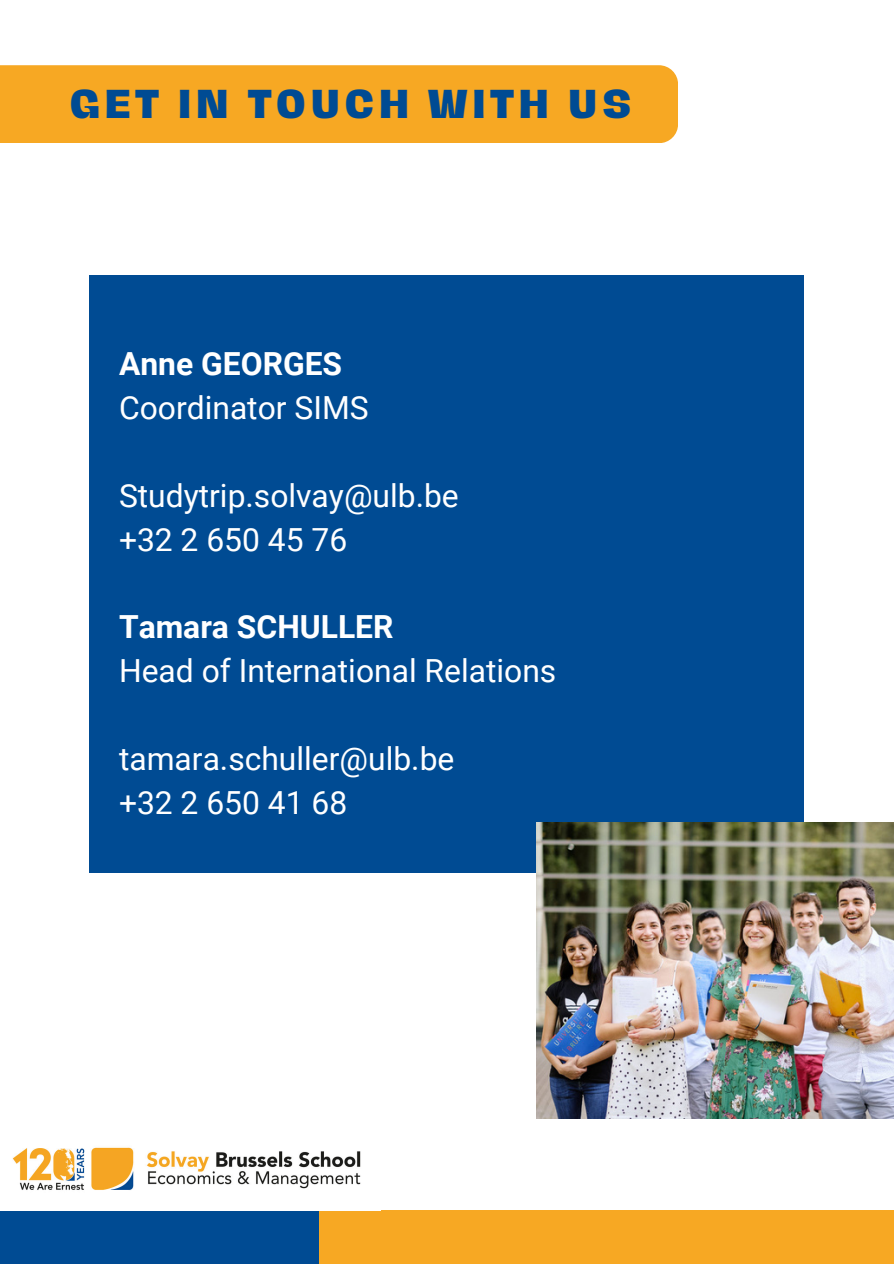
<style>
.page{position:relative;width:894px;height:1264px;background:#fff}
.page>*{position:absolute;margin:0;border:0;box-sizing:border-box;transform-origin:0 0}
.t1{font:800 41.4px "Hagrid";color:#004b93}
.t2{font:800 36.9px "Hagrid";letter-spacing:.15em;color:#004b93}
.t3{font:31.8px "Roboto";color:#fff}
.t4{font:700 31.8px "Roboto";color:#fff}
</style>
<div class="page">
<svg style="left:803px;top:377px;width:1px;height:84px"></svg>
<div style="left:0;top:1210px;width:319px;height:53px;background:#004b93"></div>
<div style="left:319px;top:1210px;width:574px;height:53px;background:#f7a823"></div>
<div style="left:89px;top:275px;width:714px;height:597px;background:#004b93"></div>
<img style="left:536px;top:822px;width:356px;height:296px">
<img style="left:12px;top:1147px;width:349px;height:43px">
<div style="left:0;top:65px;width:677px;height:78px;background:#f7a823"></div>
<p class="t2" style="left:70px;top:86px;width:90px">GET</p>
<p class="t2" style="left:178px;top:86px;width:51px">IN</p>
<p class="t2" style="left:248px;top:86px;width:384px">TOUCH WITH US</p>
<p class="t1" style="left:20px;top:95px;width:341px">TESTIMONIALS</p>
<h2 class="t4" style="left:119px;top:345px;width:224px">Anne GEORGES</h2>
<p class="t3" style="left:119px;top:389px;width:251px">Coordinator SIMS</p>
<p class="t3" style="left:119px;top:477px;width:341px">Studytrip.solvay@ulb.be</p>
<p class="t3" style="left:119px;top:521px;width:230px">+32 2 650 45 76</p>
<p class="t4" style="left:119px;top:609px;width:276px">Tamara SCHULLER</p>
<p class="t3" style="left:119px;top:653px;width:438px">Head of International Relations</p>
<p class="t3" style="left:119px;top:740px;width:337px">tamara.schuller@ulb.be</p>
<p class="t3" style="left:119px;top:784px;width:230px">+32 2 650 41 68</p>
</div>
